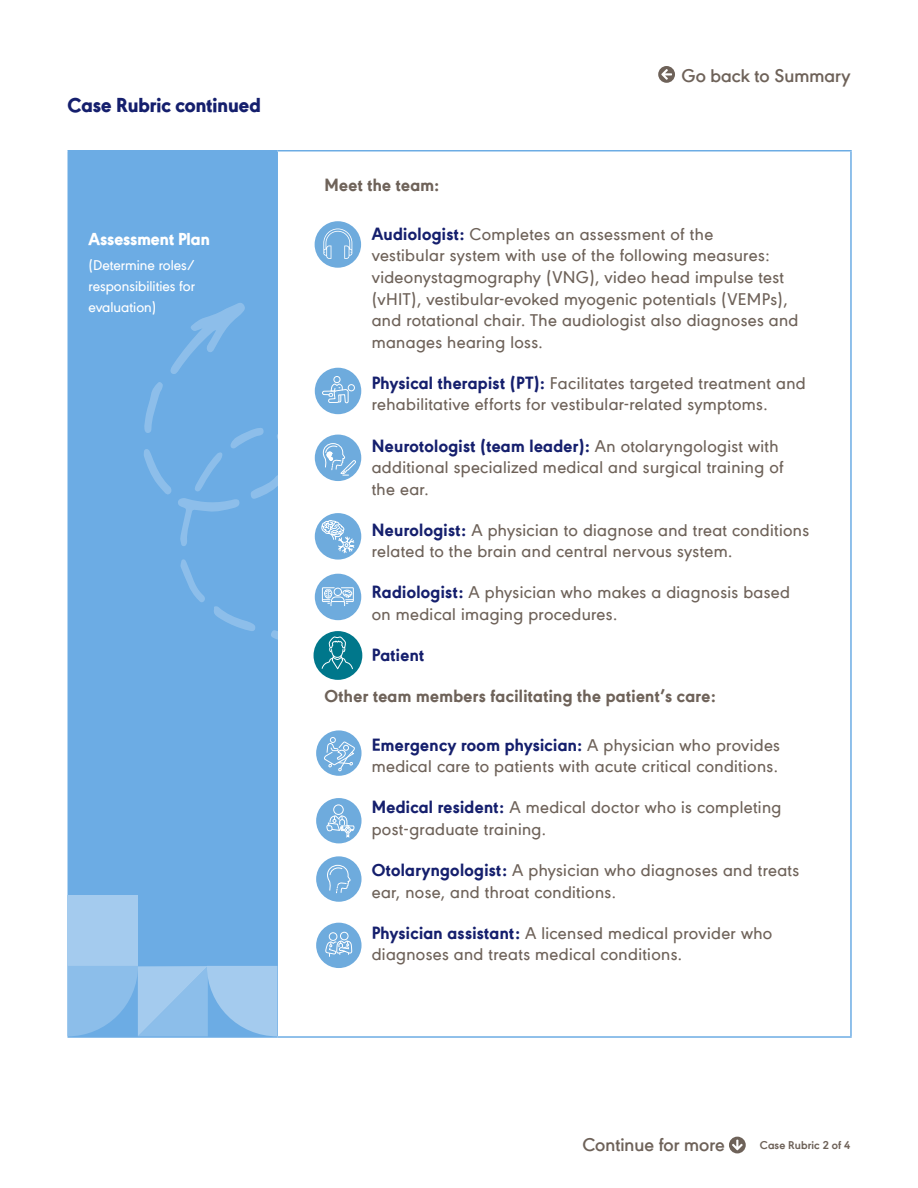
<style>
.page{position:relative;width:918px;height:1188px;background:#fff}
.page>*{position:absolute;margin:0;border:0;box-sizing:border-box;transform-origin:0 0}
.t1{font:800 21px "URW Geometric";color:#151f6d}
.t2{font:600 19.5px "URW Geometric";color:#6e6259}
.t3{font:500 18px/21.6px "URW Geometric";letter-spacing:.02em;color:#6e6259}
.t4{font:800 18px "URW Geometric";letter-spacing:.02em;color:#6e6259}
.t5{font:800 18px "URW Geometric";color:#fff}
.t6{font:800 18px "URW Geometric";letter-spacing:.02em;color:#151f6d}
.t7{font:500 15px/21px "URW Geometric";color:#fff;text-align:justify}
.t8{font:700 12px "URW Geometric";letter-spacing:.01em;color:#6e6259}
.s1{font-weight:800;color:#151f6d}
</style>
<div class="page">
<svg style="left:658px;top:66px;width:17px;height:17px"></svg>
<svg style="left:729px;top:1137px;width:17px;height:16px"></svg>
<div style="left:68px;top:151px;width:209px;height:886px;background:#6cace4"></div>
<hr style="left:68px;top:150px;width:209px;height:2px;background:#6cace4">
<hr style="left:68px;top:1036px;width:209px;height:2px;background:#6cace4">
<hr style="left:276px;top:151px;width:2px;height:885px;background:#6cace4">
<hr style="left:277px;top:150px;width:575px;height:2px;background:#6cace4">
<hr style="left:850px;top:151px;width:2px;height:885px;background:#6cace4">
<hr style="left:277px;top:1036px;width:575px;height:2px;background:#6cace4">
<div style="left:67px;top:895px;width:71px;height:71px;background:#a4cbee"></div>
<svg style="left:68px;top:966px;width:209px;height:70px"></svg>
<svg style="left:170px;top:303px;width:75px;height:71px"></svg>
<svg style="left:178px;top:498px;width:62px;height:48px"></svg>
<svg style="left:144px;top:382px;width:19px;height:51px"></svg>
<svg style="left:271px;top:630px;width:7px;height:10px"></svg>
<svg style="left:144px;top:449px;width:28px;height:46px"></svg>
<svg style="left:214px;top:606px;width:41px;height:25px"></svg>
<svg style="left:180px;top:559px;width:25px;height:43px"></svg>
<svg style="left:251px;top:475px;width:27px;height:24px"></svg>
<svg style="left:195px;top:452px;width:27px;height:40px"></svg>
<svg style="left:230px;top:428px;width:34px;height:21px"></svg>
<div style="left:314px;top:631px;width:48px;height:49px;background:#00778b;border-radius:50%"></div>
<svg style="left:321px;top:636px;width:32px;height:39px"></svg>
<div style="left:315px;top:368px;width:46px;height:46px;background:#6eabdd;border-radius:50%"></div>
<div style="left:333px;top:376px;width:7px;height:7px;border:1px solid #fff;border-radius:50%"></div>
<div style="left:348px;top:384px;width:7px;height:7px;border:1px solid #fff;border-radius:50%"></div>
<svg style="left:322px;top:383px;width:27px;height:28px"></svg>
<div style="left:315px;top:221px;width:46px;height:47px;background:#6eabdd;border-radius:50%"></div>
<svg style="left:323px;top:229px;width:29px;height:30px"></svg>
<div style="left:315px;top:435px;width:46px;height:46px;background:#6eabdd;border-radius:50%"></div>
<svg style="left:322px;top:443px;width:35px;height:33px"></svg>
<div style="left:315px;top:513px;width:46px;height:47px;background:#6eabdd;border-radius:50%"></div>
<svg style="left:321px;top:520px;width:37px;height:40px"></svg>
<div style="left:315px;top:574px;width:46px;height:46px;background:#6eabdd;border-radius:50%"></div>
<svg style="left:322px;top:587px;width:32px;height:19px"></svg>
<div style="left:316px;top:730px;width:46px;height:46px;background:#6eabdd;border-radius:50%"></div>
<svg style="left:323px;top:737px;width:33px;height:35px"></svg>
<div style="left:316px;top:798px;width:46px;height:45px;background:#6eabdd;border-radius:50%"></div>
<div style="left:333px;top:804px;width:11px;height:11px;border:1px solid #fff;border-radius:50%"></div>
<svg style="left:327px;top:815px;width:28px;height:24px"></svg>
<div style="left:316px;top:856px;width:46px;height:46px;background:#6eabdd;border-radius:50%"></div>
<svg style="left:327px;top:864px;width:24px;height:30px"></svg>
<div style="left:316px;top:923px;width:46px;height:45px;background:#6eabdd;border-radius:50%"></div>
<div style="left:340px;top:932px;width:9px;height:8px;border:1px solid #fff;border-radius:50%"></div>
<div style="left:329px;top:932px;width:8px;height:9px;border:1px solid #fff;border-radius:50%"></div>
<svg style="left:325px;top:940px;width:28px;height:17px"></svg>
<p class="t1" style="left:68px;top:89px;width:195px">Case Rubric continued</p>
<p class="t5" style="left:88px;top:226px;width:123px">Assessment Plan</p>
<p class="t7" style="left:88px;top:253px;width:108px">(Determine roles/ responsibilities for evaluation)</p>
<p class="t2" style="left:682px;top:61px;width:170px">Go back to Summary</p>
<p class="t4" style="left:324px;top:172px;width:116px">Meet the team:</p>
<p class="t3" style="left:372px;top:222px;width:428px"><span class="s1">Audiologist:</span> Completes an assessment of the<br>vestibular system with use of the following measures: videonystagmography (VNG), video head impulse test (vHIT), vestibular-evoked myogenic potentials (VEMPs), and rotational chair. The audiologist also diagnoses and manages hearing loss.</p>
<p class="t3" style="left:372px;top:371px;width:436px"><span class="s1">Physical therapist (PT):</span> Facilitates targeted treatment and rehabilitative efforts for vestibular-related symptoms.</p>
<p class="t3" style="left:372px;top:433px;width:414px"><span class="s1">Neurotologist (team leader):</span> An otolaryngologist with additional specialized medical and surgical training of the ear.</p>
<p class="t3" style="left:372px;top:518px;width:439px"><span class="s1">Neurologist:</span> A physician to diagnose and treat conditions related to the brain and central nervous system.</p>
<p class="t3" style="left:372px;top:580px;width:420px"><span class="s1">Radiologist:</span> A physician who makes a diagnosis based on medical imaging procedures.</p>
<p class="t6" style="left:372px;top:642px;width:54px">Patient</p>
<p class="t4" style="left:324px;top:683px;width:393px">Other team members facilitating the patient’s care:</p>
<p class="t3" style="left:372px;top:732px;width:410px"><span class="s1">Emergency room physician:</span> A physician who provides medical care to patients with acute critical conditions.</p>
<p class="t3" style="left:372px;top:795px;width:411px"><span class="s1">Medical resident:</span> A medical doctor who is completing post-graduate training.</p>
<p class="t3" style="left:372px;top:858px;width:429px"><span class="s1">Otolaryngologist:</span> A physician who diagnoses and treats ear, nose, and throat conditions.</p>
<p class="t3" style="left:372px;top:920px;width:402px"><span class="s1">Physician assistant:</span> A licensed medical provider who diagnoses and treats medical conditions.</p>
<p class="t2" style="left:582px;top:1130px;width:144px">Continue for more</p>
<p class="t8" style="left:760px;top:1136px;width:92px">Case Rubric 2 of 4</p>
</div>
